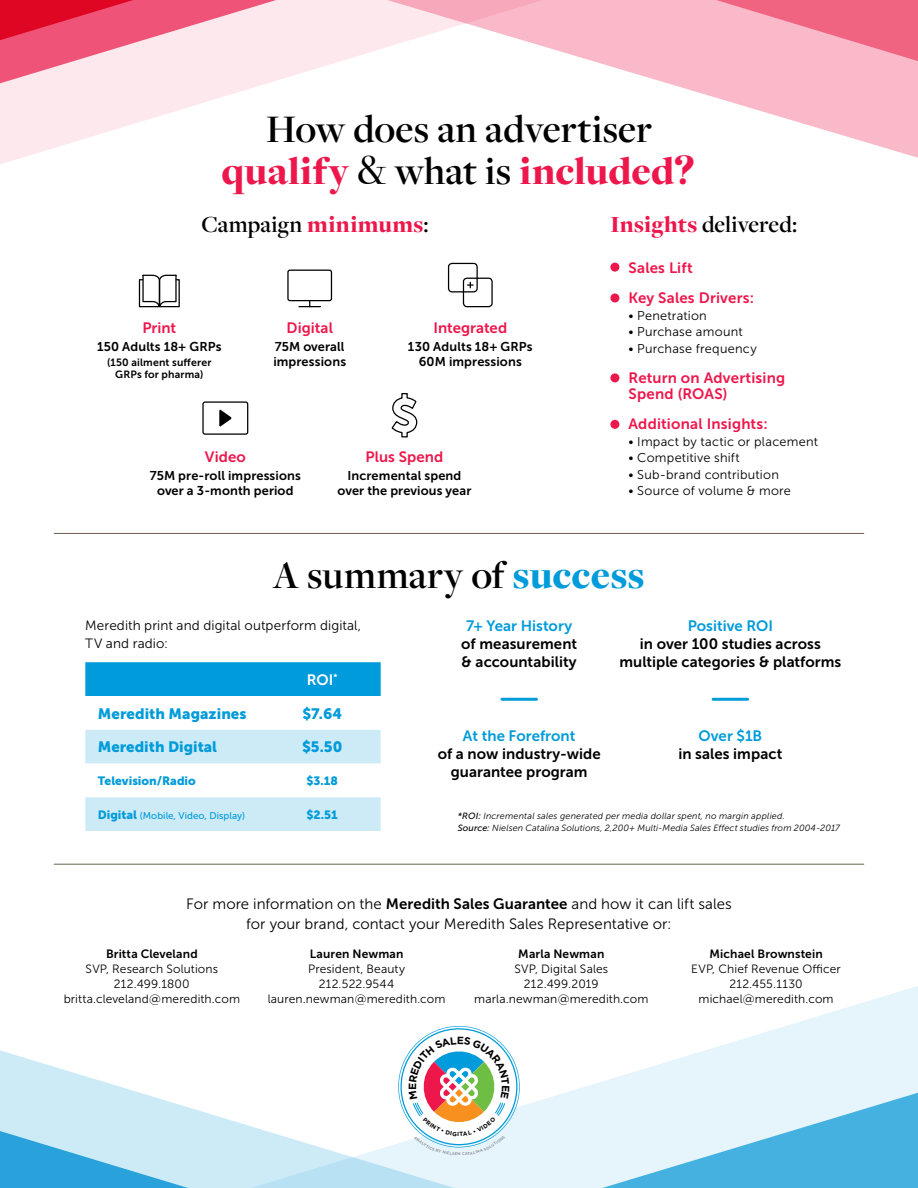
<style>
.page{position:relative;width:918px;height:1188px;background:#fff}
.page>*{position:absolute;margin:0;border:0;box-sizing:border-box;transform-origin:0 0}
.t1{font:600 40.5px/42px "Freight Disp Pro";letter-spacing:.005em;color:#000;text-align:center}
.t2{font:600 24px "Freight Disp Pro";letter-spacing:.005em;color:#000}
.t3{font:15px/18px "Museo Sans 700";letter-spacing:.005em;color:#000;text-align:center}
.t4{font:15px/19.5px "Museo Sans 300";letter-spacing:.005em;color:#000;text-align:center}
.t5{font:15px/30px "Museo Sans 700";letter-spacing:.01em;color:#ed174c}
.t6{font:15px "Museo Sans 700";color:#009bda}
.t7{font:15px "Museo Sans 900";color:#009bda}
.t8{font:15px "Museo Sans 700";color:#fff}
.t9{font:13.5px/18px "Museo Sans 300";letter-spacing:.005em;color:#000}
.t10{font:12.75px/15px "Museo Sans 700";letter-spacing:.01em;color:#000;text-align:center}
.t11{font:12.75px "Museo Sans 300";letter-spacing:.02em;color:#000}
.t12{font:12px/15px "Museo Sans 300";letter-spacing:.015em;color:#000;text-align:center}
.t13{font:12px "Museo Sans 700";letter-spacing:.01em;color:#000}
.t14{font:12px "Museo Sans 900";color:#009bda}
.t15{font:10.5px/12px "Museo Sans 700";letter-spacing:.02em;color:#000;text-align:center}
.t16{font:9.75px "Museo Sans 500";color:#009bda}
.t17{font:italic 9px/12px "Museo Sans 300";letter-spacing:.015em;color:#000}
.s1{font-weight:900;color:#ed174c}
.s2{font-family:"Bodoni Svty Two ITCTT";font-weight:400}
.s3{font-family:"Abril Fatface";font-weight:400;color:#ed174c}
.s4{font-weight:900;color:#009bda}
.s5{font-family:"Museo Sans 900";font-size:12px}
.s6{font-family:"Museo Sans 500"}
.s7{font-family:"Museo Sans 700"}
.s8{font-family:"Gotham"}
</style>
<div class="page">
<svg style="left:0;top:0;width:360px;height:164px"></svg>
<svg style="left:360px;top:0;width:558px;height:158px"></svg>
<svg style="left:679px;top:0;width:239px;height:65px;background:#f597ac"></svg>
<svg style="left:0;top:0;width:311px;height:87px;background:#f5a1b3"></svg>
<svg style="left:483px;top:986px;width:435px;height:202px"></svg>
<svg style="left:0;top:1050px;width:483px;height:138px"></svg>
<svg style="left:0;top:1127px;width:225px;height:61px;background:#8ccdeb"></svg>
<svg style="left:570px;top:1089px;width:348px;height:99px;background:#a0d7ef"></svg>
<hr style="left:54px;top:533px;width:810px;height:1px;background:#695e4a">
<hr style="left:54px;top:864px;width:810px;height:1px;background:#695e4a">
<hr style="left:502px;top:698px;width:34px;height:3px;background:#009bda">
<hr style="left:713px;top:698px;width:35px;height:3px;background:#009bda">
<svg style="left:85px;top:662px;width:296px;height:169px"></svg>
<div style="left:448px;top:263px;width:30px;height:30px;border:1px solid #000;border-radius:4px"></div>
<div style="left:463px;top:278px;width:30px;height:29px;border:1px solid #000;border-radius:4px"></div>
<svg style="left:468px;top:282px;width:5px;height:6px"></svg>
<svg style="left:138px;top:274px;width:42px;height:34px"></svg>
<div style="left:287px;top:270px;width:45px;height:31px;border:1px solid #000;border-radius:2px"></div>
<svg style="left:299px;top:301px;width:21px;height:6px"></svg>
<div style="left:202px;top:401px;width:46px;height:34px;border:1px solid #000;border-radius:2px"></div>
<svg style="left:219px;top:409px;width:13px;height:18px"></svg>
<svg style="left:391px;top:393px;width:27px;height:45px"></svg>
<div style="left:610px;top:263px;width:9px;height:9px;background:#ed174c;border-radius:50%"></div>
<div style="left:610px;top:293px;width:9px;height:9px;background:#ed174c;border-radius:50%"></div>
<div style="left:610px;top:373px;width:9px;height:9px;background:#ed174c;border-radius:50%"></div>
<div style="left:610px;top:420px;width:9px;height:9px;background:#ed174c;border-radius:50%"></div>
<svg style="left:398px;top:1026px;width:122px;height:129px"></svg>
<h1 class="t1" style="left:222px;top:107px;width:476px">How does an advertiser <span class="s1">qualify</span> <span class="s2">&amp;</span> what is <span class="s1">included</span><span class="s3">?</span></h1>
<h2 class="t2" style="left:201px;top:209px;width:229px">Campaign <span class="s1">minimums</span>:</h2>
<p class="t5" style="left:142px;top:313px;width:35px">Print</p>
<p class="t10" style="left:97px;top:339px;width:126px">150 Adults 18+ GRPs</p>
<p class="t15" style="left:107px;top:357px;width:106px">(150 ailment sufferer<br>GRPs for pharma)</p>
<p class="t5" style="left:286px;top:313px;width:48px">Digital</p>
<p class="t10" style="left:273px;top:339px;width:74px;text-align:left">75M overall impressions</p>
<p class="t5" style="left:433px;top:313px;width:75px">Integrated</p>
<p class="t10" style="left:408px;top:339px;width:126px">130 Adults 18+ GRPs<br>60M impressions</p>
<p class="t5" style="left:205px;top:442px;width:42px">Video</p>
<p class="t10" style="left:150px;top:468px;width:153px">75M pre-roll impressions over a 3-month period</p>
<p class="t5" style="left:366px;top:442px;width:79px">Plus Spend</p>
<p class="t10" style="left:337px;top:468px;width:135px">Incremental spend over the previous year</p>
<h2 class="t2" style="left:610px;top:209px;width:188px"><span class="s1">Insights</span> delivered:</h2>
<p class="t5" style="left:629px;top:253px;width:127px">Sales Lift<br>Key Sales Drivers:</p>
<p class="t11" style="left:629px;top:308px;width:80px">• Penetration</p>
<p class="t11" style="left:629px;top:325px;width:116px">• Purchase amount</p>
<p class="t11" style="left:629px;top:341px;width:130px">• Purchase frequency</p>
<p class="t5" style="left:629px;top:369px;width:158px;line-height:16.5px">Return on Advertising<br>Spend (ROAS)</p>
<p class="t5" style="left:629px;top:409px;width:141px">Additional Insights:</p>
<p class="t11" style="left:629px;top:434px;width:191px">• Impact by tactic or placement</p>
<p class="t11" style="left:629px;top:451px;width:113px">• Competitive shift</p>
<p class="t11" style="left:629px;top:467px;width:152px">• Sub-brand contribution</p>
<p class="t11" style="left:629px;top:484px;width:164px">• Source of volume &amp; more</p>
<h1 class="t1" style="left:273px;top:553px;width:373px">A summary of <span class="s4">success</span></h1>
<p class="t9" style="left:85px;top:616px;width:277px">Meredith print and digital outperform digital,<br>TV and radio:</p>
<p class="t8" style="left:307px;top:671px;width:32px">ROI<sup>*</sup></p>
<p class="t6" style="left:466px;top:617px;width:108px">7+ Year History</p>
<p class="t3" style="left:461px;top:634px;width:117px;text-align:left">of measurement &amp; accountability</p>
<p class="t6" style="left:688px;top:617px;width:87px">Positive ROI</p>
<p class="t3" style="left:619px;top:634px;width:223px">in over 100 studies across multiple categories &amp; platforms</p>
<p class="t7" style="left:98px;top:705px;width:150px">Meredith Magazines</p>
<p class="t7" style="left:302px;top:705px;width:41px">$7.64</p>
<p class="t7" style="left:98px;top:738px;width:121px">Meredith Digital</p>
<p class="t7" style="left:302px;top:738px;width:42px">$5.50</p>
<p class="t14" style="left:98px;top:774px;width:100px">Television/Radio</p>
<p class="t14" style="left:306px;top:774px;width:33px">$3.18</p>
<p class="t16" style="left:98px;top:810px;width:149px"><span class="s5">Digital</span> (Mobile, Video, Display)</p>
<p class="t14" style="left:307px;top:808px;width:33px">$2.51</p>
<p class="t17" style="left:458px;top:810px;width:384px"><span class="s6">*ROI:</span> Incremental sales generated per media dollar spent, no margin applied.<br><span class="s6">Source:</span> Nielsen Catalina Solutions, 2,200+ Multi-Media Sales Effect studies from 2004-2017</p>
<p class="t6" style="left:699px;top:728px;width:65px">Over $1B</p>
<p class="t3" style="left:678px;top:745px;width:105px">in sales impact</p>
<p class="t6" style="left:463px;top:728px;width:114px">At the Forefront</p>
<p class="t3" style="left:438px;top:745px;width:164px">of a now industry-wide guarantee program</p>
<p class="t4" style="left:186px;top:894px;width:547px">For more information on the <span class="s7">Meredith Sales Guarantee</span> and how it can lift sales for your brand, contact your Meredith Sales Representative or:</p>
<p class="t13" style="left:106px;top:947px;width:93px">Britta Cleveland</p>
<p class="t12" style="left:64px;top:961px;width:178px">SVP, Research Solutions<br>212.499.1800 britta.cleveland<span class="s8">@</span>meredith.com</p>
<p class="t13" style="left:310px;top:947px;width:95px">Lauren Newman</p>
<p class="t12" style="left:268px;top:961px;width:179px">President, Beauty<br>212.522.9544 lauren.newman<span class="s8">@</span>meredith.com</p>
<p class="t13" style="left:518px;top:947px;width:88px">Marla Newman</p>
<p class="t12" style="left:474px;top:961px;width:176px">SVP, Digital Sales<br>212.499.2019 marla.newman<span class="s8">@</span>meredith.com</p>
<p class="t13" style="left:709px;top:947px;width:115px">Michael Brownstein</p>
<p class="t12" style="left:691px;top:961px;width:151px">EVP, Chief Revenue Officer<br>212.455.1130 michael<span class="s8">@</span>meredith.com</p>
</div>
